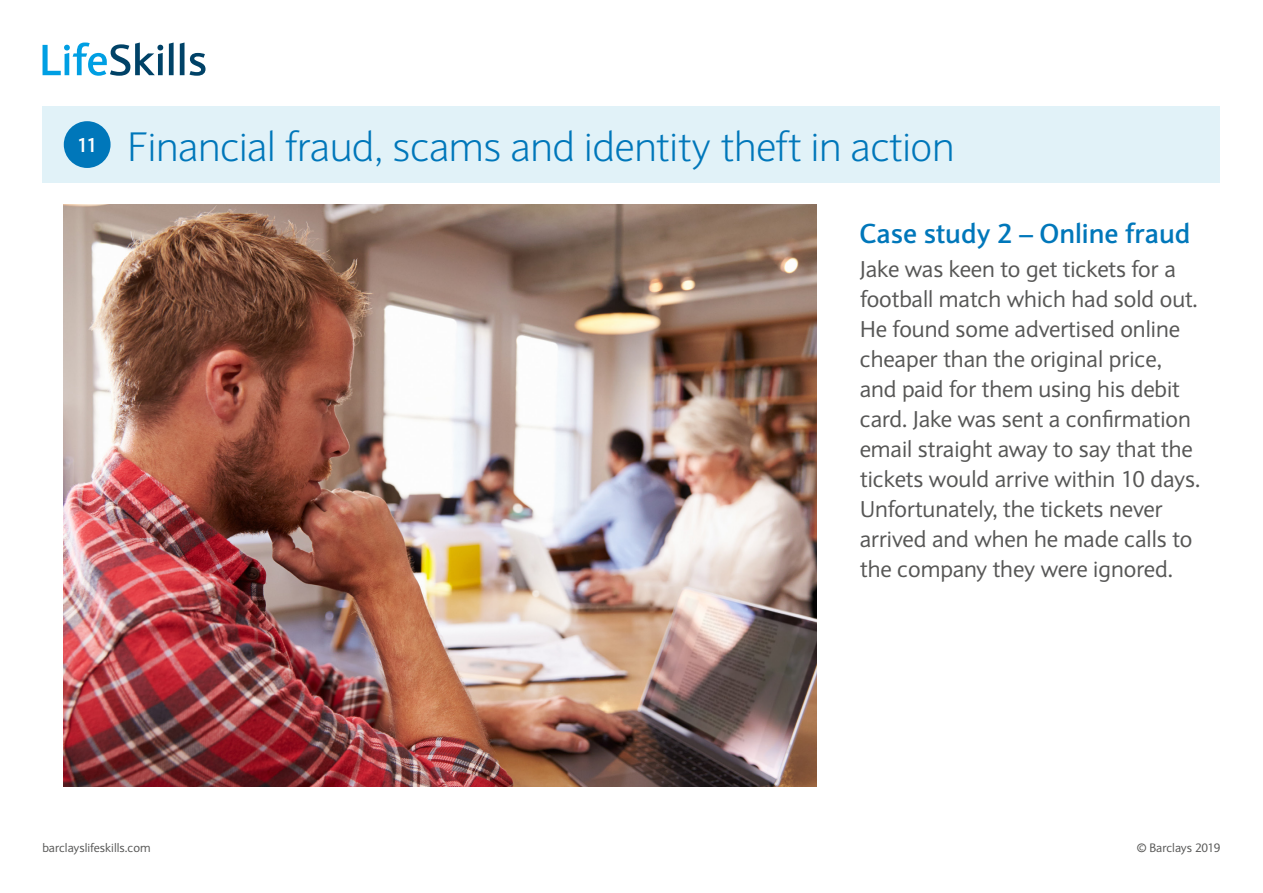
<style>
.page{position:relative;width:1263px;height:893px;background:#fff}
.page>*{position:absolute;margin:0;border:0;box-sizing:border-box;transform-origin:0 0}
.t1{font:300 40.5px "Expert Sans";letter-spacing:-.01em;color:#0077ba}
.t2{font:700 27px "Expert Sans";color:#0077ba}
.t3{font:22.5px/30px "Expert Sans";color:#575756}
.t4{font:700 19.5px "Expert Sans";color:#fff}
.t5{font:12px "Expert Sans";color:#575756}
</style>
<div class="page">
<div style="left:43px;top:106px;width:1177px;height:77px;background:#e1f2f8"></div>
<svg style="left:43px;top:43px;width:120px;height:33px"></svg>
<svg style="left:169px;top:43px;width:5px;height:32px"></svg>
<svg style="left:180px;top:43px;width:25px;height:33px"></svg>
<div style="left:64px;top:121px;width:47px;height:47px;background:#0077ba;border-radius:50%"></div>
<img style="left:64px;top:204px;width:752px;height:583px">
<p class="t4" style="left:77px;top:133px;width:22px">11</p>
<h1 class="t1" style="left:128px;top:122px;width:828px">Financial fraud, scams and identity theft in action</h1>
<p class="t2" style="left:859px;top:215px;width:333px">Case study 2 – Online fraud</p>
<p class="t3" style="left:860px;top:254px;width:342px">Jake was keen to get tickets for a football match which had sold out.<br>He found some advertised online cheaper than the original price, and paid for them using his debit card. Jake was sent a confirmation email straight away to say that the tickets would arrive within 10 days.<br>Unfortunately, the tickets never arrived and when he made calls to the company they were ignored.</p>
<p class="t5" style="left:43px;top:840px;width:110px">barclayslifeskills.com</p>
<p class="t5" style="left:1137px;top:840px;width:85px">© Barclays 2019</p>
</div>
